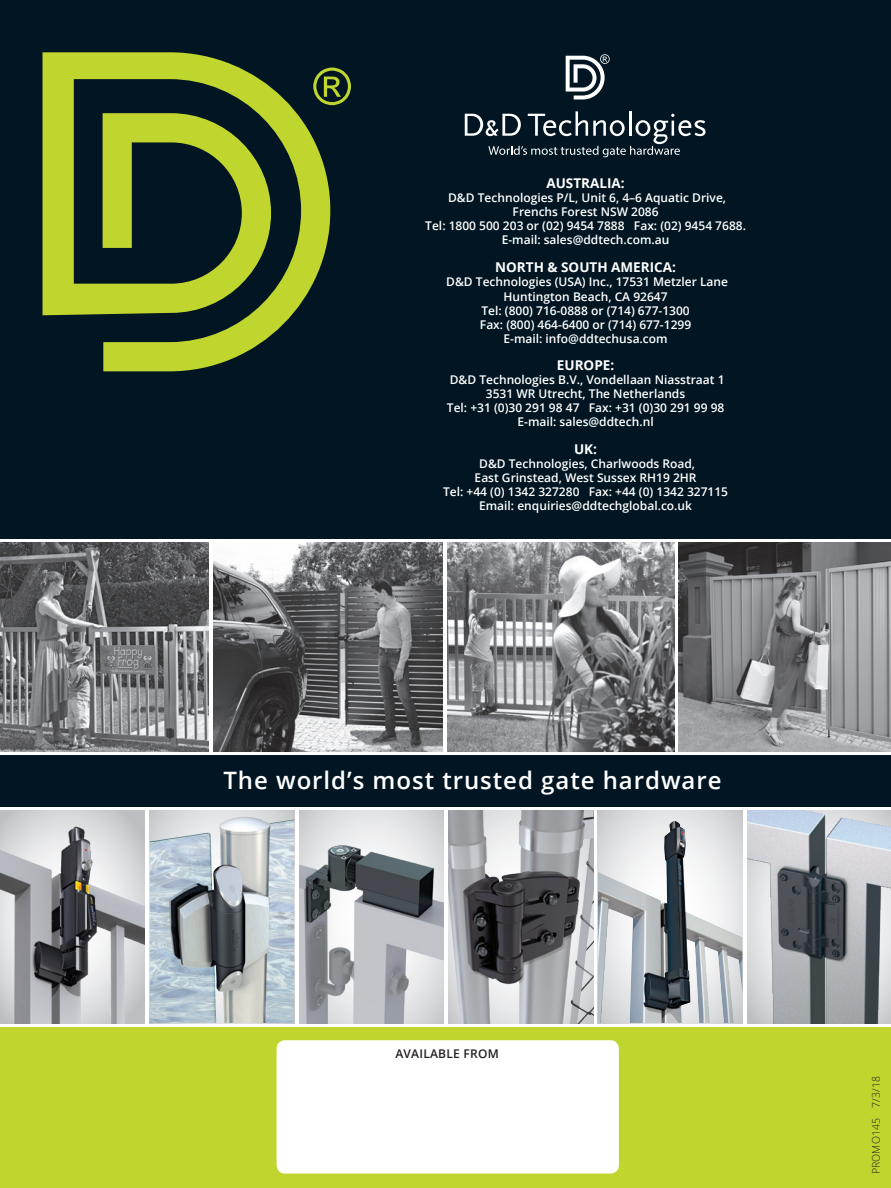
<style>
.page{position:relative;width:891px;height:1188px;background:#fff}
.page>*{position:absolute;margin:0;border:0;box-sizing:border-box;transform-origin:0 0}
.t1{font:600 24px "Open Sans";letter-spacing:.04em;color:#fff}
.t2{font:700 13.5px "Open Sans";color:#fff}
.t3{font:600 12px/14px "Open Sans";color:#fff;text-align:center}
.t4{font:600 12px "Open Sans";letter-spacing:.02em;color:#231f20}
.t5{font:300 10.5px "Open Sans";color:#231f20}
</style>
<div class="page">
<div style="left:0;top:1027px;width:891px;height:161px;background:#c1d52f"></div>
<svg style="left:150px;top:810px;width:144px;height:213px;background:#acb5bb"></svg>
<img style="left:204px;top:817px;width:40px;height:73px">
<img style="left:449px;top:810px;width:144px;height:213px">
<img style="left:0;top:810px;width:145px;height:213px">
<svg style="left:598px;top:810px;width:144px;height:213px"></svg>
<img style="left:664px;top:821px;width:11px;height:82px">
<img style="left:747px;top:810px;width:144px;height:213px">
<img style="left:299px;top:810px;width:145px;height:213px">
<div style="left:277px;top:1040px;width:342px;height:134px;background:#fff;border-radius:9px"></div>
<div style="left:0;top:756px;width:891px;height:51px;background:#011622"></div>
<div style="left:0;top:0;width:891px;height:539px;background:#011622"></div>
<svg style="left:43px;top:52px;width:287px;height:319px"></svg>
<svg style="left:313px;top:68px;width:38px;height:37px"></svg>
<svg style="left:566px;top:54px;width:44px;height:45px"></svg>
<svg style="left:465px;top:111px;width:241px;height:46px"></svg>
<img style="left:0;top:543px;width:209px;height:209px">
<img style="left:213px;top:543px;width:230px;height:209px">
<img style="left:448px;top:543px;width:226px;height:209px">
<img style="left:679px;top:543px;width:212px;height:209px">
<p class="t2" style="left:546px;top:174px;width:80px">AUSTRALIA:</p>
<p class="t3" style="left:448px;top:191px;width:279px">D&amp;D Technologies P/L, Unit 6, 4–6 Aquatic Drive,<br>Frenchs Forest NSW 2086</p>
<p class="t3" style="left:425px;top:219px;width:322px">Tel: 1800 500 203 or (02) 9454 7888 Fax: (02) 9454 7688.</p>
<p class="t3" style="left:502px;top:233px;width:169px">E-mail: sales@ddtech.com.au</p>
<p class="t2" style="left:495px;top:258px;width:182px">NORTH &amp; SOUTH AMERICA:</p>
<p class="t3" style="left:446px;top:275px;width:283px">D&amp;D Technologies (USA) Inc., 17531 Metzler Lane</p>
<p class="t3" style="left:504px;top:289px;width:165px">Huntington Beach, CA 92647</p>
<p class="t3" style="left:481px;top:303px;width:210px">Tel: (800) 716-0888 or (714) 677-1300</p>
<p class="t3" style="left:480px;top:317px;width:213px">Fax: (800) 464-6400 or (714) 677-1299</p>
<p class="t3" style="left:504px;top:331px;width:166px">E-mail: info@ddtechusa.com</p>
<p class="t2" style="left:557px;top:356px;width:59px">EUROPE:</p>
<p class="t3" style="left:450px;top:373px;width:276px">D&amp;D Technologies B.V., Vondellaan Niasstraat 1</p>
<p class="t3" style="left:486px;top:387px;width:201px">3531 WR Utrecht, The Netherlands</p>
<p class="t3" style="left:447px;top:401px;width:279px">Tel: +31 (0)30 291 98 47 Fax: +31 (0)30 291 99 98</p>
<p class="t3" style="left:518px;top:415px;width:138px">E-mail: sales@ddtech.nl</p>
<p class="t2" style="left:574px;top:440px;width:25px">UK:</p>
<p class="t3" style="left:475px;top:457px;width:223px">D&amp;D Technologies, Charlwoods Road,<br>East Grinstead, West Sussex RH19 2HR</p>
<p class="t3" style="left:443px;top:484px;width:286px">Tel: +44 (0) 1342 327280 Fax: +44 (0) 1342 327115</p>
<p class="t3" style="left:479px;top:498px;width:214px">Email: enquiries@ddtechglobal.co.uk</p>
<p class="t1" style="left:223px;top:764px;width:500px">The world’s most trusted gate hardware</p>
<p class="t4" style="left:395px;top:1045px;width:105px">AVAILABLE FROM</p>
<p class="t5" style="left:869px;top:1174px;width:99px;rotate:-90deg">PROMO145 7/3/18</p>
</div>
